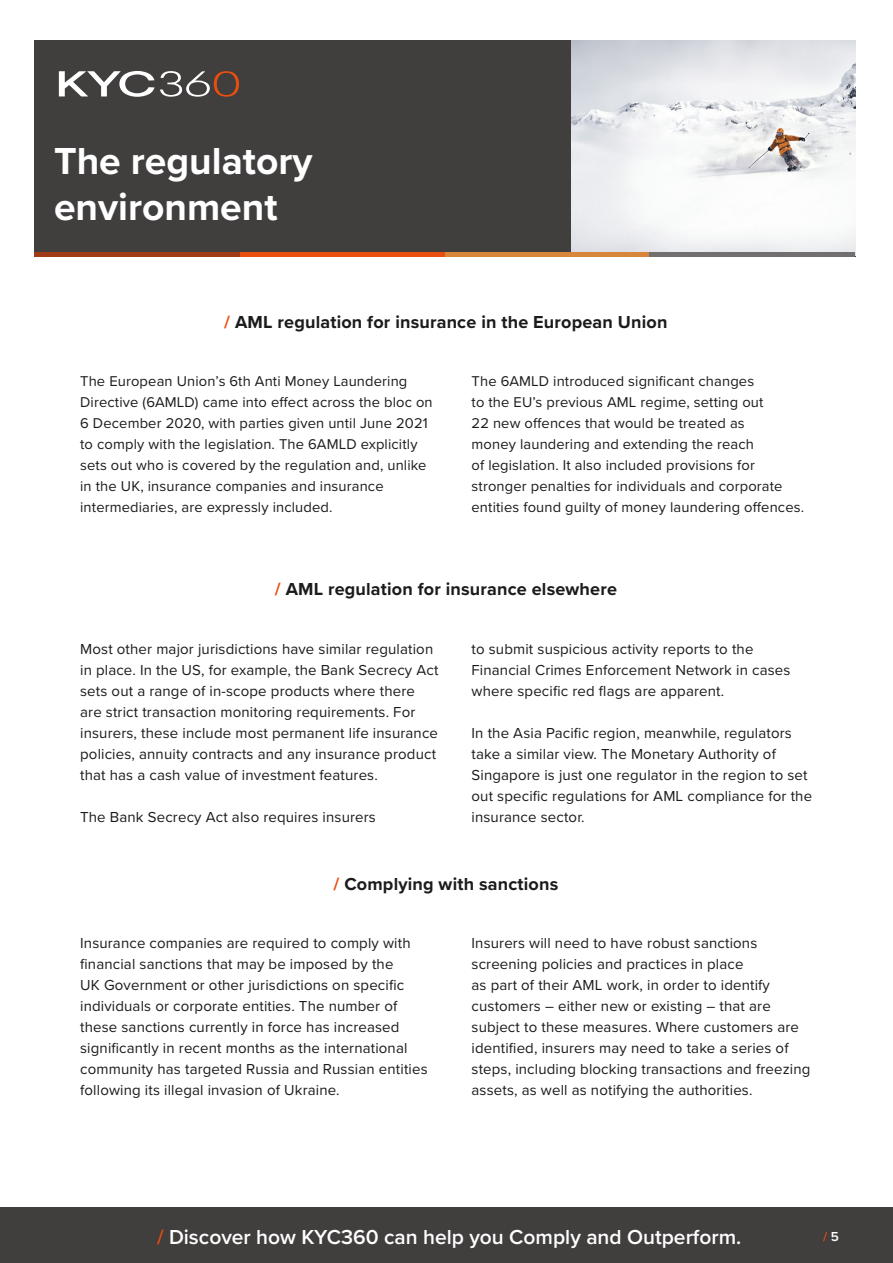
<style>
.page{position:relative;width:893px;height:1263px;background:#fff}
.page>*{position:absolute;margin:0;border:0;box-sizing:border-box;transform-origin:0 0}
.t1{font:700 39px/46.8px "Proxima Nova";color:#fff}
.t2{font:600 21px "Proxima Nova";color:#fff}
.t3{font:700 18px "Proxima Nova";letter-spacing:.01em;color:#1b1b1b}
.t4{font:15px/21px "Proxima Nova";letter-spacing:.01em;color:#1b1b1b}
.t5{font:14.7px/21px "Proxima Nova";letter-spacing:.01em;color:#1b1b1b}
.t6{font:600 13.5px "Proxima Nova";color:#e74e0f}
.s1{color:#e74e0f}
.s2{color:#413e3e}
</style>
<div class="page">
<div style="left:34px;top:40px;width:821px;height:217px;background:#413e3e"></div>
<img style="left:571px;top:41px;width:284px;height:211px">
<svg style="left:59px;top:71px;width:180px;height:26px"></svg>
<div style="left:444px;top:252px;width:207px;height:5px;background:#d9863d"></div>
<div style="left:239px;top:252px;width:205px;height:5px;background:#e74e0f"></div>
<div style="left:34px;top:252px;width:205px;height:5px;background:#a13b16"></div>
<div style="left:650px;top:252px;width:205px;height:5px;background:#726f70"></div>
<div style="left:0;top:1208px;width:893px;height:55px;background:#413e3e"></div>
<h1 class="t1" style="left:54px;top:136px;width:260px">The regulatory environment</h1>
<p class="t3" style="left:224px;top:308px;width:445px"><span class="s1">/</span> AML regulation for insurance in the European Union</p>
<p class="t5" style="left:80px;top:370px;width:354px">The European Union’s 6th Anti Money Laundering Directive (6AMLD) came into effect across the bloc on 6 December 2020, with parties given until June 2021 to comply with the legislation. The 6AMLD explicitly sets out who is covered by the regulation and, unlike in the UK, insurance companies and insurance intermediaries, are expressly included.</p>
<p class="t5" style="left:472px;top:370px;width:334px">The 6AMLD introduced significant changes<br>to the EU’s previous AML regime, setting out<br>22 new offences that would be treated as<br>money laundering and extending the reach<br>of legislation. It also included provisions for stronger penalties for individuals and corporate entities found guilty of money laundering offences.</p>
<p class="t3" style="left:275px;top:575px;width:344px"><span class="s1">/</span> AML regulation for insurance elsewhere</p>
<p class="t4" style="left:80px;top:638px;width:360px">Most other major jurisdictions have similar regulation in place. In the US, for example, the Bank Secrecy Act sets out a range of in-scope products where there are strict transaction monitoring requirements. For insurers, these include most permanent life insurance policies, annuity contracts and any insurance product that has a cash value of investment features.</p>
<p class="t4" style="left:80px;top:806px;width:297px">The Bank Secrecy Act also requires insurers</p>
<p class="t4" style="left:472px;top:638px;width:320px">to submit suspicious activity reports to the<br>Financial Crimes Enforcement Network in cases where specific red flags are apparent.</p>
<p class="t4" style="left:472px;top:722px;width:342px">In the Asia Pacific region, meanwhile, regulators take a similar view. The Monetary Authority of Singapore is just one regulator in the region to set out specific regulations for AML compliance for the insurance sector.</p>
<p class="t3" style="left:333px;top:870px;width:226px"><span class="s1">/</span> Complying with sanctions</p>
<p class="t4" style="left:80px;top:932px;width:349px">Insurance companies are required to comply with financial sanctions that may be imposed by the<br>UK Government or other jurisdictions on specific individuals or corporate entities. The number of these sanctions currently in force has increased significantly in recent months as the international community has targeted Russia and Russian entities following its illegal invasion of Ukraine.</p>
<p class="t4" style="left:472px;top:932px;width:340px">Insurers will need to have robust sanctions screening policies and practices in place<br>as part of their AML work, in order to identify customers – either new or existing – that are subject to these measures. Where customers are identified, insurers may need to take a series of steps, including blocking transactions and freezing assets, as well as notifying the authorities.</p>
<h2 class="t2" style="left:157px;top:1221px;width:586px"><span class="s1">/</span> Discover how KYC360 can help you Comply and Outperform.</h2>
<p class="t6" style="left:823px;top:1226px;width:17px">/ <span class="s2">5</span></p>
</div>
